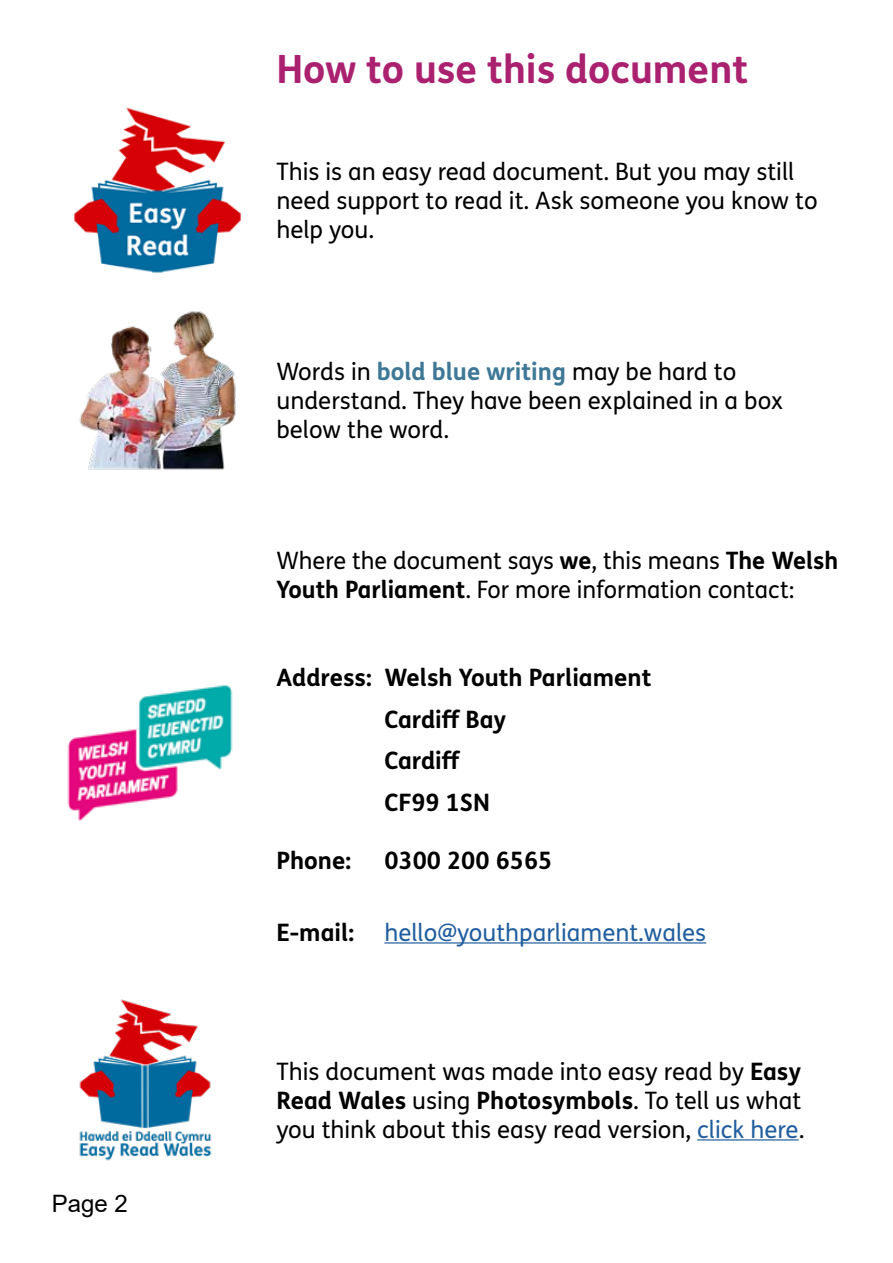
<style>
.page{position:relative;width:893px;height:1263px;background:#fff}
.page>*{position:absolute;margin:0;border:0;box-sizing:border-box;transform-origin:0 0}
.t1{font:700 39px "FS Me Pro";color:#aa2170}
.t2{font:24px/28.8px "FS Me Pro";color:#000}
.t3{font:700 24px "FS Me Pro";color:#000}
.t4{font:24px "FS Me Pro";color:#215e9e}
.t5{font:24px "Arial";color:#000}
.s1{font-weight:700;color:#3f7897}
.s2{font-weight:700}
.s3{color:#215e9e}
</style>
<div class="page">
<hr style="left:384px;top:942px;width:322px;height:1px;background:#215e9e">
<hr style="left:697px;top:1139px;width:102px;height:1px;background:#215e9e">
<img style="left:74px;top:107px;width:167px;height:166px">
<img style="left:79px;top:311px;width:157px;height:159px">
<img style="left:67px;top:685px;width:166px;height:136px">
<img style="left:79px;top:999px;width:133px;height:162px">
<p class="t5" style="left:52px;top:1187px;width:78px">Page 2</p>
<h1 class="t1" style="left:276px;top:39px;width:473px">How to use this document</h1>
<p class="t2" style="left:276px;top:157px;width:543px">This is an easy read document. But you may still need support to read it. Ask someone you know to help you.</p>
<p class="t2" style="left:276px;top:357px;width:508px">Words in <span class="s1">bold blue writing</span> may be hard to understand. They have been explained in a box below the word.</p>
<p class="t2" style="left:276px;top:545px;width:563px">Where the document says <span class="s2">we</span>, this means <span class="s2">The Welsh<br>Youth Parliament</span>. For more information contact:</p>
<p class="t3" style="left:276px;top:659px;width:377px">Address: Welsh Youth Parliament</p>
<p class="t3" style="left:384px;top:700px;width:123px">Cardif Bay</p>
<p class="t3" style="left:384px;top:742px;width:77px">Cardif</p>
<p class="t3" style="left:384px;top:784px;width:107px">CF99 1SN</p>
<p class="t3" style="left:276px;top:842px;width:76px">Phone:</p>
<p class="t3" style="left:384px;top:842px;width:169px">0300 200 6565</p>
<p class="t3" style="left:276px;top:913px;width:79px">E-mail:</p>
<p class="t4" style="left:384px;top:916px;width:323px">hello@youthparliament.wales</p>
<p class="t2" style="left:276px;top:1057px;width:530px">This document was made into easy read by <span class="s2">Easy<br>Read Wales</span> using <span class="s2">Photosymbols</span>. To tell us what you think about this easy read version, <span class="s3">click here</span>.</p>
</div>
